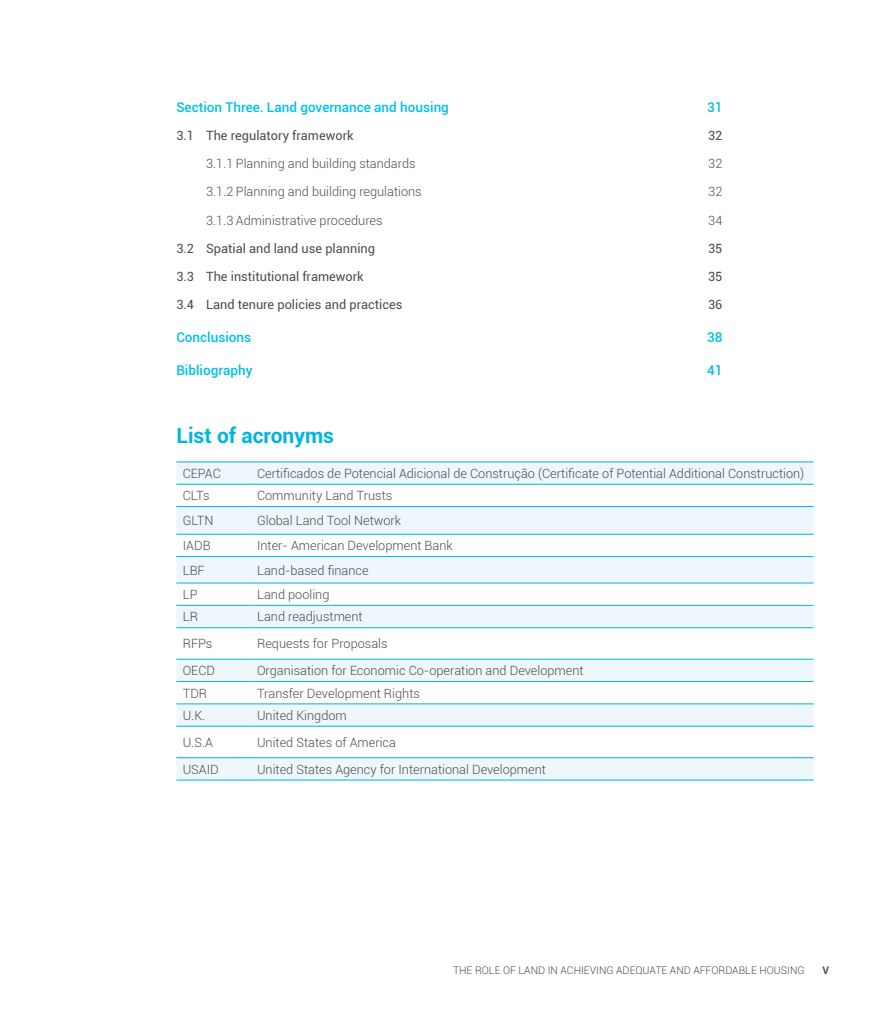
<style>
.page{position:relative;width:893px;height:1021px;background:#fff}
.page>*{position:absolute;margin:0;border:0;box-sizing:border-box;transform-origin:0 0}
.t1{font:700 21px "Roboto";color:#00b4e3}
.t2{font:500 13.5px "Roboto";color:#00bfe8}
.t3{font:300 12.75px "Roboto";color:#4b4c4d}
.t4{font:12.75px "Roboto";color:#4b4c4d}
.t5{font:300 10.5px "Roboto";color:#4b4c4d}
.t6{font:700 10.5px "Roboto";color:#4b4c4d}
</style>
<div class="page">
<svg style="left:176px;top:462px;width:638px;height:317px;fill:#edf7fc"></svg>
<hr style="left:176px;top:461px;width:75px;height:1px;background:#00b4e3">
<hr style="left:251px;top:461px;width:563px;height:1px;background:#00b4e3">
<hr style="left:176px;top:484px;width:75px;height:1px;background:#00b4e3">
<hr style="left:251px;top:484px;width:563px;height:1px;background:#00b4e3">
<hr style="left:176px;top:506px;width:75px;height:1px;background:#00b4e3">
<hr style="left:251px;top:506px;width:563px;height:1px;background:#00b4e3">
<hr style="left:176px;top:534px;width:75px;height:1px;background:#00b4e3">
<hr style="left:251px;top:534px;width:563px;height:1px;background:#00b4e3">
<hr style="left:176px;top:556px;width:75px;height:1px;background:#00b4e3">
<hr style="left:251px;top:556px;width:563px;height:1px;background:#00b4e3">
<hr style="left:176px;top:582px;width:75px;height:1px;background:#00b4e3">
<hr style="left:251px;top:582px;width:563px;height:1px;background:#00b4e3">
<hr style="left:176px;top:605px;width:75px;height:1px;background:#00b4e3">
<hr style="left:251px;top:605px;width:563px;height:1px;background:#00b4e3">
<hr style="left:176px;top:627px;width:75px;height:1px;background:#00b4e3">
<hr style="left:251px;top:627px;width:563px;height:1px;background:#00b4e3">
<hr style="left:176px;top:659px;width:75px;height:1px;background:#00b4e3">
<hr style="left:251px;top:659px;width:563px;height:1px;background:#00b4e3">
<hr style="left:176px;top:681px;width:75px;height:1px;background:#00b4e3">
<hr style="left:251px;top:681px;width:563px;height:1px;background:#00b4e3">
<hr style="left:176px;top:703px;width:75px;height:1px;background:#00b4e3">
<hr style="left:251px;top:703px;width:563px;height:1px;background:#00b4e3">
<hr style="left:176px;top:726px;width:75px;height:1px;background:#00b4e3">
<hr style="left:251px;top:726px;width:563px;height:1px;background:#00b4e3">
<hr style="left:176px;top:757px;width:75px;height:1px;background:#00b4e3">
<hr style="left:251px;top:757px;width:563px;height:1px;background:#00b4e3">
<hr style="left:176px;top:779px;width:75px;height:1px;background:#00b4e3">
<hr style="left:251px;top:779px;width:563px;height:1px;background:#00b4e3">
<p class="t2" style="left:176px;top:98px;width:274px">Section Three. Land governance and housing</p>
<p class="t2" style="left:707px;top:98px;width:17px">31</p>
<p class="t4" style="left:176px;top:127px;width:179px">3.1 The regulatory framework</p>
<p class="t4" style="left:708px;top:127px;width:16px">32</p>
<p class="t3" style="left:206px;top:155px;width:211px">3.1.1 Planning and building standards</p>
<p class="t3" style="left:708px;top:155px;width:16px">32</p>
<p class="t3" style="left:206px;top:183px;width:217px">3.1.2 Planning and building regulations</p>
<p class="t3" style="left:708px;top:183px;width:16px">32</p>
<p class="t3" style="left:206px;top:211px;width:178px">3.1.3 Administrative procedures</p>
<p class="t3" style="left:708px;top:211px;width:16px">34</p>
<p class="t4" style="left:176px;top:239px;width:200px">3.2 Spatial and land use planning</p>
<p class="t4" style="left:708px;top:239px;width:16px">35</p>
<p class="t4" style="left:176px;top:267px;width:189px">3.3 The institutional framework</p>
<p class="t4" style="left:708px;top:267px;width:16px">35</p>
<p class="t4" style="left:176px;top:295px;width:227px">3.4 Land tenure policies and practices</p>
<p class="t4" style="left:708px;top:295px;width:16px">36</p>
<p class="t2" style="left:176px;top:327px;width:76px">Conclusions</p>
<p class="t2" style="left:707px;top:327px;width:17px">38</p>
<p class="t2" style="left:176px;top:361px;width:78px">Bibliography</p>
<p class="t2" style="left:707px;top:361px;width:17px">41</p>
<h1 class="t1" style="left:176px;top:420px;width:159px">List of acronyms</h1>
<p class="t3" style="left:183px;top:464px;width:40px">CEPAC</p>
<p class="t3" style="left:257px;top:464px;width:549px">Certificados de Potencial Adicional de Construção (Certificate of Potential Additional Construction)</p>
<p class="t3" style="left:183px;top:487px;width:28px">CLTs</p>
<p class="t3" style="left:257px;top:487px;width:137px">Community Land Trusts</p>
<p class="t3" style="left:183px;top:512px;width:32px">GLTN</p>
<p class="t3" style="left:257px;top:512px;width:146px">Global Land Tool Network</p>
<p class="t3" style="left:183px;top:537px;width:29px">IADB</p>
<p class="t3" style="left:257px;top:537px;width:197px">Inter- American Development Bank</p>
<p class="t3" style="left:183px;top:561px;width:23px">LBF</p>
<p class="t3" style="left:257px;top:561px;width:113px">Land-based finance</p>
<p class="t3" style="left:183px;top:585px;width:16px">LP</p>
<p class="t3" style="left:257px;top:585px;width:74px">Land pooling</p>
<p class="t3" style="left:183px;top:608px;width:17px">LR</p>
<p class="t3" style="left:257px;top:608px;width:107px">Land readjustment</p>
<p class="t3" style="left:183px;top:635px;width:31px">RFPs</p>
<p class="t3" style="left:257px;top:635px;width:132px">Requests for Proposals</p>
<p class="t3" style="left:183px;top:661px;width:34px">OECD</p>
<p class="t3" style="left:257px;top:661px;width:328px">Organisation for Economic Co-operation and Development</p>
<p class="t3" style="left:183px;top:684px;width:26px">TDR</p>
<p class="t3" style="left:257px;top:684px;width:164px">Transfer Development Rights</p>
<p class="t3" style="left:183px;top:706px;width:24px">U.K.</p>
<p class="t3" style="left:257px;top:706px;width:91px">United Kingdom</p>
<p class="t3" style="left:183px;top:733px;width:32px">U.S.A</p>
<p class="t3" style="left:257px;top:733px;width:140px">United States of America</p>
<p class="t3" style="left:183px;top:760px;width:38px">USAID</p>
<p class="t3" style="left:257px;top:760px;width:290px">United States Agency for International Development</p>
<p class="t5" style="left:453px;top:962px;width:353px">THE ROLE OF LAND IN ACHIEVING ADEQUATE AND AFFORDABLE HOUSING</p>
<p class="t6" style="left:822px;top:962px;width:8px">V</p>
</div>
